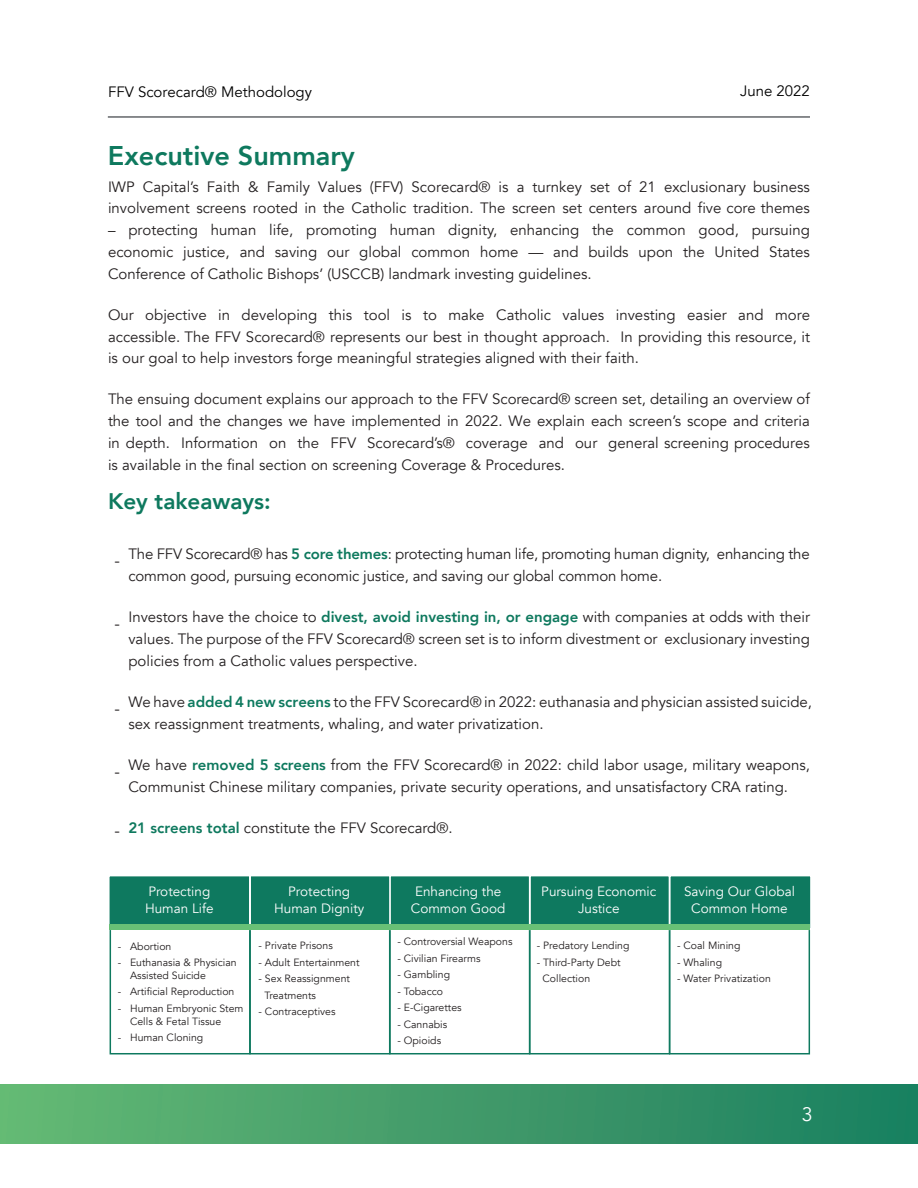
<style>
.page{position:relative;width:918px;height:1188px;background:#fff}
.page>*{position:absolute;margin:0;border:0;box-sizing:border-box;transform-origin:0 0}
.t1{font:800 27px "Avenir";color:#0e795e}
.t2{font:800 22.5px "Avenir";color:#0e795e}
.t3{font:19.5px "Avenir";color:#fff}
.t4{font:16.5px "Avenir";color:#231f20}
.t5{font:15px/21.8px "Avenir";color:#231f20}
.t6{font:15px "Avenir";color:#000}
.t7{font:13.5px/16.2px "Avenir";color:#fff;text-align:center}
.t8{font:10.5px/12.6px "Avenir";color:#231f20}
.s1{font-family:"Avenir LT Std"}
.s2{font-weight:800;color:#0e795e}
.s3{font-weight:800;color:#0d7a5f}
</style>
<div class="page">
<div style="left:0;top:1084px;width:918px;height:60px;background:linear-gradient(to right,#66b974,#1b7f60)"></div>
<hr style="left:108px;top:116px;width:702px;height:2px;background:#63666a">
<div style="left:110px;top:927px;width:141px;height:127px;background:#fff;border:1px solid #0e795f"></div>
<div style="left:249px;top:927px;width:141px;height:127px;background:#fff;border:1px solid #0e795f"></div>
<div style="left:389px;top:927px;width:141px;height:127px;background:#fff;border:1px solid #0e795f"></div>
<div style="left:529px;top:927px;width:141px;height:127px;background:#fff;border:1px solid #0e795f"></div>
<div style="left:669px;top:927px;width:141px;height:127px;background:#fff;border:1px solid #0e795f"></div>
<div style="left:108px;top:875px;width:143px;height:55px;background:#0e795f;border:2px solid #fff"></div>
<div style="left:249px;top:875px;width:142px;height:55px;background:#0e795f;border:2px solid #fff"></div>
<div style="left:389px;top:875px;width:141px;height:55px;background:#0e795f;border:2px solid #fff"></div>
<div style="left:529px;top:875px;width:141px;height:55px;background:#0e795f;border:2px solid #fff"></div>
<div style="left:669px;top:875px;width:143px;height:55px;background:#0e795f;border:2px solid #fff"></div>
<div style="left:110px;top:924px;width:700px;height:6px;background:#68c076"></div>
<p class="t6" style="left:108px;top:82px;width:205px">FFV Scorecard® <span class="s1">Methodology</span></p>
<p class="t6" style="left:740px;top:81px;width:71px">June 2022</p>
<p class="t1" style="left:108px;top:135px;width:249px">Executive Summary</p>
<p class="t5" style="left:108px;top:176px;width:704px">IWP Capital’s Faith &amp; Family Values (FFV) Scorecard® is a turnkey set <span class="s1">of</span> 21 exclusionary business involvement screens rooted in the Catholic tradition. The screen set centers around five core themes</p>
<p class="t5" style="left:108px;top:219px;width:704px;text-align:justify">– protecting human life, promoting human dignity, enhancing the common good, pursuing economic justice, and saving our global common home — <span class="s1">and</span> build<span class="s1">s</span> upon the United States Conference of Catholic Bishops’ (USCCB) landmark investing guidelines.</p>
<p class="t5" style="left:108px;top:304px;width:704px;text-align:justify">Our <span class="s1">objective</span> in developing this tool is to make Catholic values investing easier and more accessible. The FFV Scorecard® represents our best in thought approach<span class="s1">.</span> In providing this resource, it is our goal <span class="s1">to help</span> investors forge meaningful strategies aligned with their faith.</p>
<p class="t5" style="left:108px;top:388px;width:704px;text-align:justify">The ensuing document explains our approach to the FFV Scorecard® screen set, detailing an overview of the tool and the changes we have implemented in 2022. We explain each screen’s scope and criteria in depth. Information on <span class="s1">the</span> FFV Scorecard’s® coverage and our general screening procedures <span class="s1">is</span> available in the final section on <span class="s1">s</span>creening Coverage &amp; Procedures.</p>
<p class="t2" style="left:108px;top:483px;width:164px">Key takeaways:</p>
<p class="t4" style="left:115px;top:550px;width:7px">-</p>
<p class="t4" style="left:115px;top:613px;width:7px">-</p>
<p class="t4" style="left:115px;top:699px;width:7px">-</p>
<p class="t4" style="left:115px;top:762px;width:7px">-</p>
<p class="t4" style="left:115px;top:820px;width:7px">-</p>
<p class="t5" style="left:128px;top:543px;width:683px">The FFV Scorecard® has <span class="s2">5 core themes</span>: protecting human life, promoting human dignity, enhancing the common good, pursuing economic justice, and saving our global common home.</p>
<p class="t5" style="left:128px;top:606px;width:683px;text-align:justify">Investors have the choice to <span class="s2">divest, avoid investing in, or engage</span> with companies at odds with their values. The purpose of the FFV Scorecard® screen set is to inform divestment or exclusionary investing policies from a Catholic values perspective.</p>
<p class="t5" style="left:128px;top:691px;width:685px">We have <span class="s3">added</span> <span class="s2">4</span> <span class="s3">new</span> <span class="s2">screens</span> to the FFV Scorecard® in 2022: euthanasia and physician assisted suicide, sex reassignment treatments, whaling, <span class="s1">and</span> water privatization.</p>
<p class="t5" style="left:128px;top:754px;width:683px">We have <span class="s2">removed 5 screens</span> from the FFV Scorecard® in 2022: child labor usage, military weapons,<br>Communist Chinese military companies, private security operations, and unsatisfactory CRA rating.</p>
<p class="t5" style="left:128px;top:817px;width:326px"><span class="s2">21 screens total</span> constitute the FFV Scorecard®.</p>
<p class="t7" style="left:148px;top:884px;width:63px">Protecting</p>
<p class="t7" style="left:145px;top:900px;width:70px">Human Life</p>
<p class="t7" style="left:288px;top:884px;width:63px">Protecting</p>
<p class="t7" style="left:274px;top:900px;width:92px">Human Dignity</p>
<p class="t7" style="left:411px;top:884px;width:96px">Enhancing the<br>Common Good</p>
<p class="t7" style="left:541px;top:884px;width:117px">Pursuing Economic<br>Justice</p>
<p class="t7" style="left:684px;top:884px;width:113px">Saving Our Global<br>Common Home</p>
<p class="t8" style="left:118px;top:940px;width:55px">- Abortion</p>
<p class="t8" style="left:130px;top:957px;width:108px;text-indent:-12px">- Euthanasia &amp; Physician<br>Assisted Suicide</p>
<p class="t8" style="left:118px;top:986px;width:118px">- Artificial Reproduction</p>
<p class="t8" style="left:130px;top:1002px;width:115px;text-indent:-12px">- Human Embryonic Stem<br>Cells &amp; Fetal Tissue</p>
<p class="t8" style="left:118px;top:1031px;width:87px">- Human Cloning</p>
<p class="t8" style="left:259px;top:940px;width:76px">- Private Prisons</p>
<p class="t8" style="left:259px;top:956px;width:103px">- Adult Entertainment</p>
<p class="t8" style="left:264px;top:971px;width:87px;line-height:16.5px;text-indent:-6px">- Sex Reassignment<br>Treatments</p>
<p class="t8" style="left:259px;top:1006px;width:78px">- Contraceptives</p>
<p class="t8" style="left:397px;top:936px;width:117px">- Controversial Weapons</p>
<p class="t8" style="left:397px;top:952px;width:85px">- Civilian Firearms</p>
<p class="t8" style="left:397px;top:969px;width:54px">- Gambling</p>
<p class="t8" style="left:397px;top:985px;width:47px">- Tobacco</p>
<p class="t8" style="left:397px;top:1002px;width:66px">- E-Cigarettes</p>
<p class="t8" style="left:397px;top:1018px;width:51px">- Cannabis</p>
<p class="t8" style="left:397px;top:1035px;width:45px">- Opioids</p>
<p class="t8" style="left:537px;top:940px;width:94px">- Predatory Lending</p>
<p class="t8" style="left:543px;top:954px;width:80px;line-height:16.5px;text-indent:-6px">- Third-Party Debt<br>Collection</p>
<p class="t8" style="left:677px;top:940px;width:65px">- Coal Mining</p>
<p class="t8" style="left:677px;top:956px;width:46px">- Whaling</p>
<p class="t8" style="left:677px;top:973px;width:95px">- Water Privatization</p>
<p class="t3" style="left:802px;top:1103px;width:12px">3</p>
</div>
